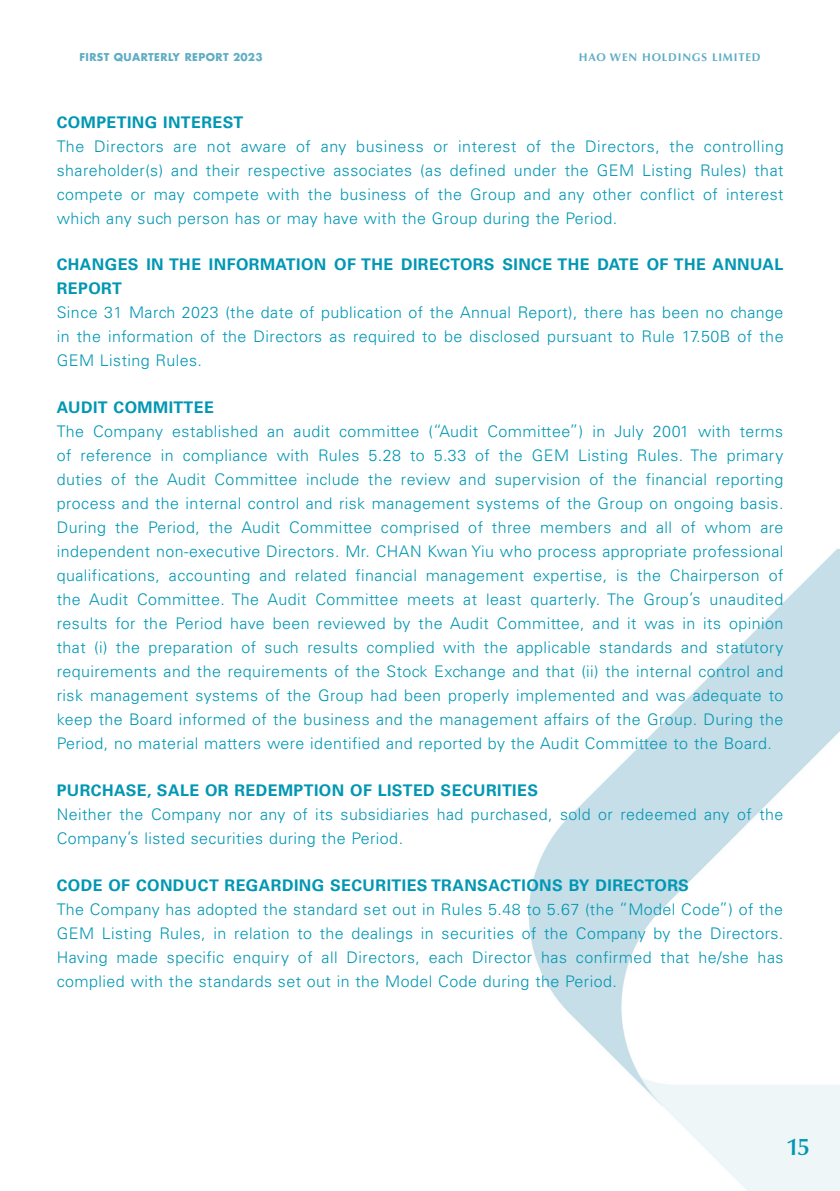
<style>
.page{position:relative;width:840px;height:1191px;background:#fff}
.page>*{position:absolute;margin:0;border:0;box-sizing:border-box;transform-origin:0 0}
.t1{font:600 24px "Optima LT Std";color:#0197b3}
.t2{font:300 16px/24px "Univers LT Std";letter-spacing:.03em;color:#0197b3;text-align:justify}
.t3{font:700 16px/24px "Univers LT Std";letter-spacing:.03em;color:#0197b3}
.t4{font:700 11.2px "Optima LT Std";letter-spacing:.07em;color:#5fadc4}
.t5{font:700 10.4px "Futura Std";letter-spacing:.035em;color:#5fadc4}
</style>
<div class="page">
<img style="left:529px;top:549px;width:310px;height:642px">
<p class="t5" style="left:79px;top:50px;width:184px">FIRST QUARTERLY REPORT 2023</p>
<p class="t4" style="left:578px;top:50px;width:183px">HAO WEN HOLDINGS LIMITED</p>
<p class="t3" style="left:57px;top:110px;width:188px">COMPETING INTEREST</p>
<p class="t2" style="left:57px;top:134px;width:728px">The Directors are not aware of any business or interest of the Directors, the controlling shareholder(s) and their respective associates (as defined under the GEM Listing Rules) that compete or may compete with the business of the Group and any other conflict of interest which any such person has or may have with the Group during the Period.</p>
<p class="t3" style="left:57px;top:253px;width:727px">CHANGES IN THE INFORMATION OF THE DIRECTORS SINCE THE DATE OF THE ANNUAL<br>REPORT</p>
<p class="t2" style="left:57px;top:301px;width:728px">Since 31 March 2023 (the date of publication of the Annual Report), there has been no change in the information of the Directors as required to be disclosed pursuant to Rule 17.50B of the GEM Listing Rules.</p>
<p class="t3" style="left:57px;top:396px;width:158px">AUDIT COMMITTEE</p>
<p class="t2" style="left:57px;top:419px;width:727px">The Company established an audit committee (“Audit Committee”) in July 2001 with terms of reference in compliance with Rules 5.28 to 5.33 of the GEM Listing Rules. The primary duties of the Audit Committee include the review and supervision of the financial reporting process and the internal control and risk management systems of the Group on ongoing basis.<br>During the Period, the Audit Committee comprised of three members and all of whom are independent non-executive Directors. Mr. CHAN Kwan Yiu who process appropriate professional qualifications, accounting and related financial management expertise, is the Chairperson of the Audit Committee. The Audit Committee meets at least quarterly. The Group’s unaudited results for the Period have been reviewed by the Audit Committee, and it was in its opinion that (i) the preparation of such results complied with the applicable standards and statutory requirements and the requirements of the Stock Exchange and that (ii) the internal control and risk management systems of the Group had been properly implemented and was adequate to keep the Board informed of the business and the management affairs of the Group. During the Period, no material matters were identified and reported by the Audit Committee to the Board.</p>
<p class="t3" style="left:57px;top:778px;width:482px">PURCHASE, SALE OR REDEMPTION OF LISTED SECURITIES</p>
<p class="t2" style="left:57px;top:802px;width:727px">Neither the Company nor any of its subsidiaries had purchased, sold or redeemed any of the<br>Company’s listed securities during the Period.</p>
<p class="t3" style="left:57px;top:873px;width:633px">CODE OF CONDUCT REGARDING SECURITIES TRANSACTIONS BY DIRECTORS</p>
<p class="t2" style="left:57px;top:897px;width:727px">The Company has adopted the standard set out in Rules 5.48 to 5.67 (the “Model Code”) of the GEM Listing Rules, in relation to the dealings in securities of the Company by the Directors.<br>Having made specific enquiry of all Directors, each Director has confirmed that he/she has complied with the standards set out in the Model Code during the Period.</p>
<h1 class="t1" style="left:785px;top:1133px;width:25px">15</h1>
</div>
